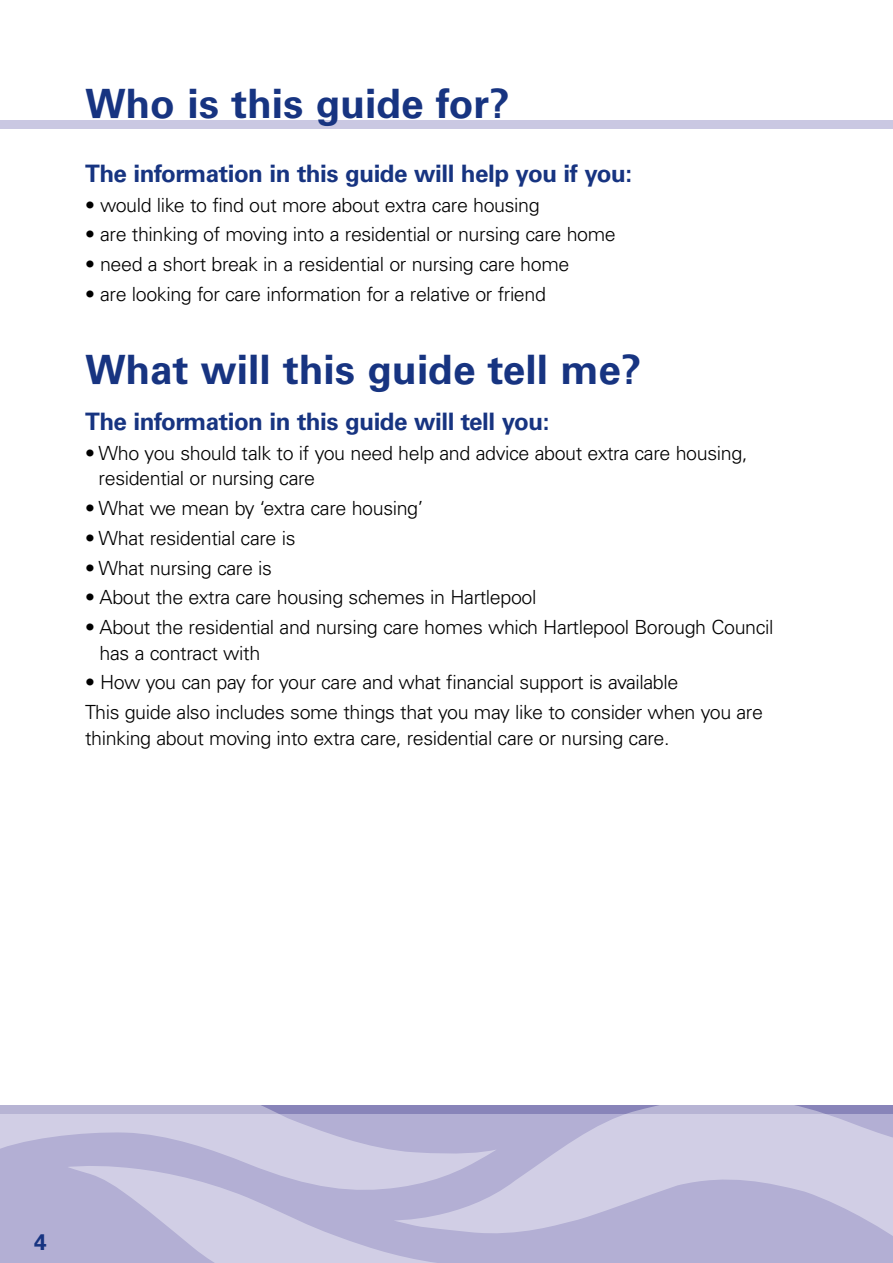
<style>
.page{position:relative;width:893px;height:1263px;background:#fff}
.page>*{position:absolute;margin:0;border:0;box-sizing:border-box;transform-origin:0 0}
.t1{font:700 40.5px "Univers LT Std";color:#173481}
.t2{font:700 24px "Univers LT Std";letter-spacing:-.02em;color:#173481}
.t3{font:700 22.5px "Univers LT Std";color:#173481}
.t4{font:300 19.5px/25.5px "Univers LT Std";letter-spacing:-.02em;color:#000}
</style>
<div class="page">
<div style="left:0;top:1114px;width:893px;height:149px;background:#b3afd4"></div>
<svg style="left:0;top:1105px;width:394px;height:52px;fill:#d1cee5"></svg>
<svg style="left:394px;top:1105px;width:499px;height:131px;fill:#d1cee5"></svg>
<svg style="left:68px;top:1157px;width:478px;height:106px"></svg>
<div style="left:0;top:120px;width:893px;height:8px;background:#cac8e2"></div>
<h1 class="t1" style="left:85px;top:80px;width:426px">Who is this guide for?</h1>
<p class="t2" style="left:85px;top:159px;width:549px">The information in this guide will help you if you:</p>
<p class="t4" style="left:85px;top:192px;width:456px">• would like to find out more about extra care housing</p>
<p class="t4" style="left:85px;top:222px;width:532px">• are thinking of moving into a residential or nursing care home</p>
<p class="t4" style="left:85px;top:251px;width:486px">• need a short break in a residential or nursing care home</p>
<p class="t4" style="left:85px;top:281px;width:462px">• are looking for care information for a relative or friend</p>
<h1 class="t1" style="left:85px;top:346px;width:558px">What will this guide tell me?</h1>
<p class="t2" style="left:85px;top:407px;width:466px">The information in this guide will tell you:</p>
<p class="t4" style="left:99px;top:440px;width:651px;text-indent:-14px">• Who you should talk to if you need help and advice about extra care housing, residential or nursing care</p>
<p class="t4" style="left:85px;top:495px;width:340px">• What we mean by ‘extra care housing’</p>
<p class="t4" style="left:85px;top:525px;width:212px">• What residential care is</p>
<p class="t4" style="left:85px;top:555px;width:189px">• What nursing care is</p>
<p class="t4" style="left:85px;top:585px;width:453px">• About the extra care housing schemes in Hartlepool</p>
<p class="t4" style="left:100px;top:614px;width:675px;text-indent:-15px">• About the residential and nursing care homes which Hartlepool Borough Council has a contract with</p>
<p class="t4" style="left:85px;top:668px;width:679px;line-height:29.7px">• How you can pay for your care and what financial support is available<br>This guide also includes some things that you may like to consider when you are</p>
<p class="t4" style="left:85px;top:725px;width:586px">thinking about moving into extra care, residential care or nursing care.</p>
<p class="t3" style="left:34px;top:1229px;width:14px">4</p>
</div>
